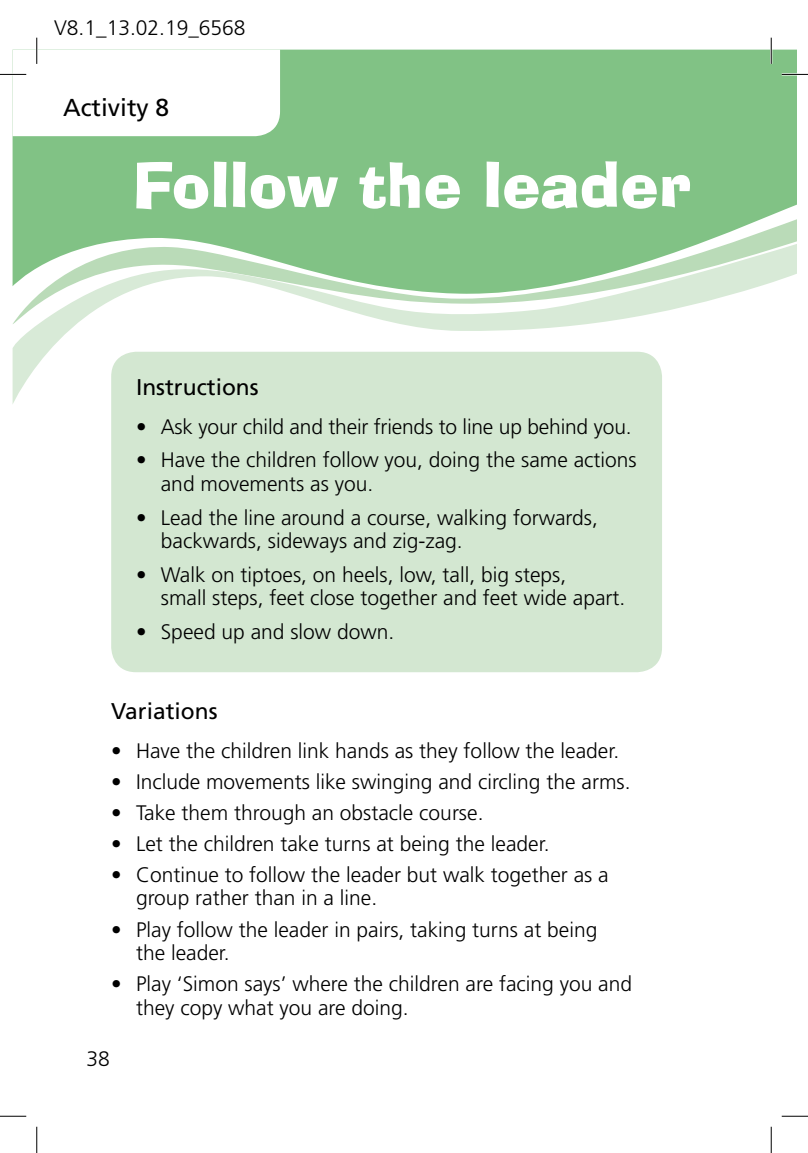
<style>
.page{position:relative;width:808px;height:1153px;background:#fff}
.page>*{position:absolute;margin:0;border:0;box-sizing:border-box;transform-origin:0 0}
.t1{font:61.25px "Ad Lib BT";color:#fff}
.t2{font:24.5px "Frutiger LT Std";color:#000}
.t3{font:22.75px "Frutiger LT Std";color:#000}
.t4{font:300 21px/23.6px "Frutiger LT Std";color:#000}
</style>
<div class="page">
<div style="left:280px;top:50px;width:516px;height:69px;background:#81c285"></div>
<div style="left:13px;top:119px;width:783px;height:24px;background:#81c285"></div>
<svg style="left:13px;top:143px;width:783px;height:260px;fill:#81c285"></svg>
<div style="left:111px;top:352px;width:551px;height:320px;background:#d3e7d1;border-radius:25px"></div>
<hr style="left:781px;top:73px;width:27px;height:3px;background:#fff">
<hr style="left:770px;top:38px;width:2px;height:26px;background:#fff">
<svg style="left:781px;top:74px;width:27px;height:1px"></svg>
<svg style="left:0;top:1116px;width:26px;height:1px"></svg>
<svg style="left:781px;top:1116px;width:27px;height:1px"></svg>
<svg style="left:0;top:38px;width:280px;height:98px"></svg>
<svg style="left:36px;top:1127px;width:1px;height:26px"></svg>
<svg style="left:771px;top:38px;width:1px;height:26px"></svg>
<svg style="left:771px;top:1127px;width:1px;height:26px"></svg>
<p class="t4" style="left:54px;top:16px;width:193px">V8.1_13.02.19_6568</p>
<p class="t2" style="left:63px;top:93px;width:108px">Activity 8</p>
<h1 class="t1" style="left:132px;top:146px;width:560px">Follow the leader</h1>
<p class="t3" style="left:136px;top:374px;width:124px">Instructions</p>
<p class="t4" style="left:136px;top:415px;width:497px">• Ask your child and their friends to line up behind you.</p>
<p class="t4" style="left:161px;top:449px;width:477px;text-indent:-25px">• Have the children follow you, doing the same actions and movements as you.</p>
<p class="t4" style="left:161px;top:506px;width:438px;text-indent:-25px">• Lead the line around a course, walking forwards, backwards, sideways and zig-zag.</p>
<p class="t4" style="left:161px;top:563px;width:466px;text-indent:-25px">• Walk on tiptoes, on heels, low, tall, big steps,<br>small steps, feet close together and feet wide apart.</p>
<p class="t4" style="left:136px;top:620px;width:260px">• Speed up and slow down.</p>
<p class="t3" style="left:111px;top:698px;width:108px">Variations</p>
<p class="t4" style="left:111px;top:739px;width:509px">• Have the children link hands as they follow the leader.</p>
<p class="t4" style="left:111px;top:770px;width:521px">• Include movements like swinging and circling the arms.</p>
<p class="t4" style="left:111px;top:801px;width:374px">• Take them through an obstacle course.</p>
<p class="t4" style="left:111px;top:832px;width:440px">• Let the children take turns at being the leader.</p>
<p class="t4" style="left:136px;top:863px;width:474px;text-indent:-25px">• Continue to follow the leader but walk together as a group rather than in a line.</p>
<p class="t4" style="left:136px;top:918px;width:463px;text-indent:-25px">• Play follow the leader in pairs, taking turns at being the leader.</p>
<p class="t4" style="left:136px;top:972px;width:497px;text-indent:-25px">• Play ‘Simon says’ where the children are facing you and they copy what you are doing.</p>
<p class="t4" style="left:86px;top:1047px;width:25px">38</p>
</div>
